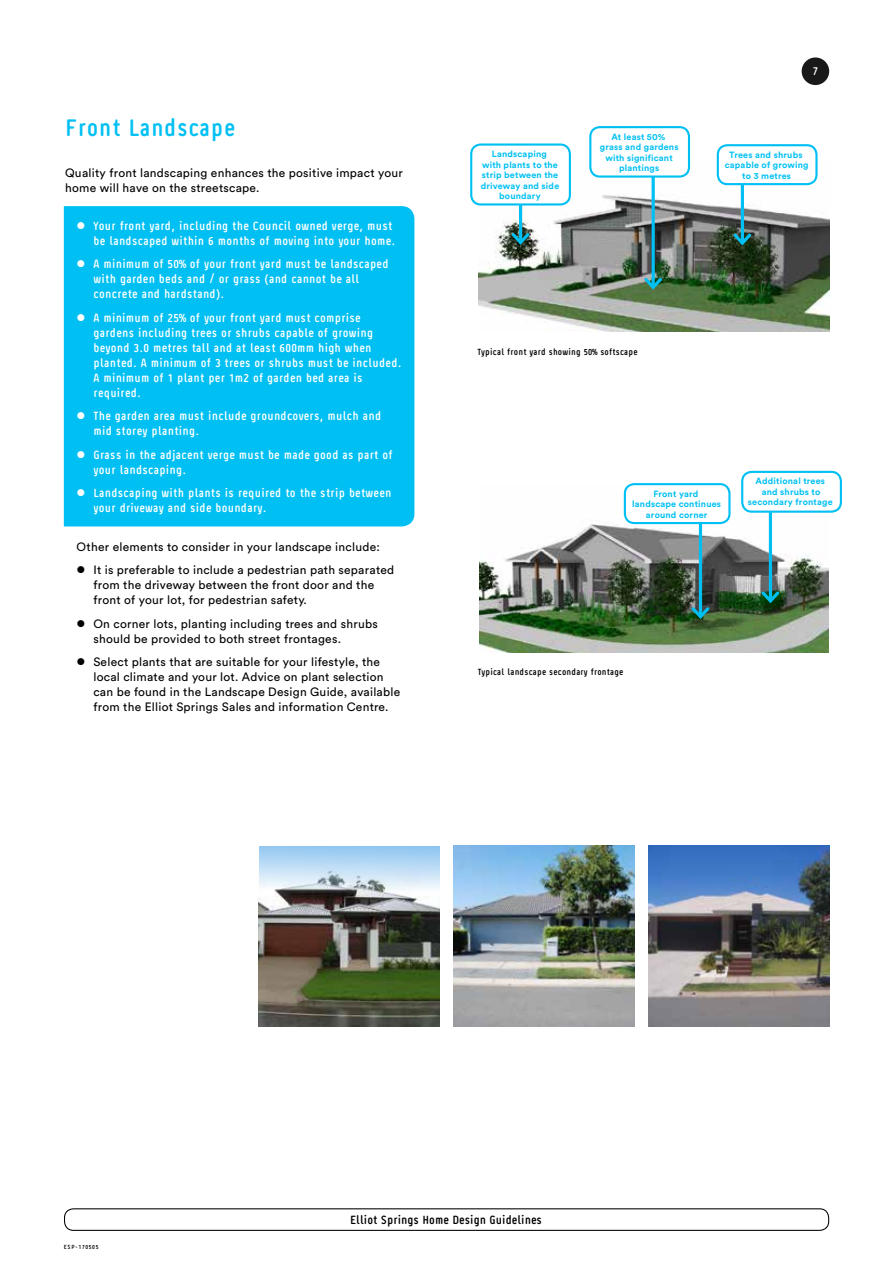
<style>
.page{position:relative;width:893px;height:1263px;background:#fff}
.page>*{position:absolute;margin:0;border:0;box-sizing:border-box;transform-origin:0 0}
.t1{font:700 condensed 24px "Pharma";letter-spacing:.02em;color:#00c0f3}
.t2{font:700 condensed 12px/15px "Pharma";letter-spacing:.02em;color:#fff}
.t3{font:12px/15px "Circular Std";letter-spacing:.02em;color:#000}
.t4{font:700 condensed 12px "Pharma";color:#000}
.t5{font:700 condensed 11.7px "Pharma";color:#fff}
.t6{font:700 9px/10.5px "Circular Std";letter-spacing:.02em;color:#00c0f3;text-align:center}
.t7{font:700 condensed 9px "Pharma";letter-spacing:.02em;color:#000}
.t8{font:700 condensed 6px "Pharma";letter-spacing:.1em;color:#000}
</style>
<div class="page">
<div style="left:64px;top:1208px;width:765px;height:23px;border:1px solid #000;border-radius:9px"></div>
<div style="left:802px;top:57px;width:27px;height:28px;background:#191919;border-radius:50%"></div>
<div style="left:64px;top:206px;width:350px;height:320px;background:#00c0f3"></div>
<img style="left:649px;top:846px;width:180px;height:180px">
<img style="left:259px;top:846px;width:180px;height:180px">
<img style="left:454px;top:846px;width:180px;height:180px">
<img style="left:479px;top:486px;width:349px;height:167px">
<hr style="left:699px;top:506px;width:3px;height:111px;background:#00c0f3">
<svg style="left:689px;top:604px;width:23px;height:17px"></svg>
<div style="left:625px;top:484px;width:104px;height:39px;background:#fff;border-radius:10px"></div>
<div style="left:624px;top:483px;width:106px;height:41px;border:2px solid #00c0f3;border-radius:10px"></div>
<hr style="left:769px;top:491px;width:3px;height:110px;background:#00c0f3">
<svg style="left:759px;top:588px;width:23px;height:17px"></svg>
<div style="left:742px;top:472px;width:99px;height:40px;background:#fff;border-radius:10px"></div>
<div style="left:741px;top:471px;width:101px;height:42px;border:2px solid #00c0f3;border-radius:10px"></div>
<img style="left:479px;top:161px;width:350px;height:170px">
<hr style="left:519px;top:162px;width:3px;height:80px;background:#00c0f3">
<svg style="left:509px;top:230px;width:23px;height:17px"></svg>
<div style="left:471px;top:145px;width:99px;height:59px;background:#fff;border-radius:10px"></div>
<div style="left:470px;top:143px;width:101px;height:63px;border:2px solid #00c0f3;border-radius:10px"></div>
<hr style="left:652px;top:146px;width:3px;height:141px;background:#00c0f3">
<svg style="left:641px;top:275px;width:24px;height:17px"></svg>
<div style="left:590px;top:127px;width:99px;height:50px;background:#fff;border-radius:10px"></div>
<div style="left:589px;top:126px;width:101px;height:52px;border:2px solid #00c0f3;border-radius:10px"></div>
<hr style="left:741px;top:162px;width:3px;height:81px;background:#00c0f3">
<svg style="left:731px;top:231px;width:23px;height:17px"></svg>
<div style="left:718px;top:145px;width:98px;height:39px;background:#fff;border-radius:10px"></div>
<div style="left:717px;top:144px;width:100px;height:41px;border:2px solid #00c0f3;border-radius:10px"></div>
<svg style="left:78px;top:222px;width:7px;height:7px"></svg>
<svg style="left:78px;top:260px;width:7px;height:7px"></svg>
<svg style="left:78px;top:314px;width:7px;height:7px"></svg>
<svg style="left:78px;top:412px;width:7px;height:7px"></svg>
<svg style="left:78px;top:451px;width:6px;height:7px"></svg>
<svg style="left:78px;top:489px;width:6px;height:7px"></svg>
<p class="t5" style="left:813px;top:64px;width:7px">7</p>
<h1 class="t1" style="left:65px;top:113px;width:172px">Front Landscape</h1>
<p class="t3" style="left:65px;top:165px;width:339px">Quality front landscaping enhances the positive impact your home will have on the streetscape.</p>
<p class="t2" style="left:94px;top:218px;width:303px">Your front yard, including the Council owned verge, must be landscaped within 6 months of moving into your home.</p>
<p class="t2" style="left:94px;top:256px;width:296px">A minimum of 50% of your front yard must be landscaped with garden beds and / or grass (and cannot be all concrete and hardstand).</p>
<p class="t2" style="left:94px;top:310px;width:310px">A minimum of 25% of your front yard must comprise gardens including trees or shrubs capable of growing beyond 3.0 metres tall and at least 600mm high when planted. A minimum of 3 trees or shrubs must be included.<br>A minimum of 1 plant per 1m2 of garden bed area is required.</p>
<p class="t2" style="left:94px;top:408px;width:289px">The garden area must include groundcovers, mulch and mid storey planting.</p>
<p class="t2" style="left:94px;top:447px;width:301px">Grass in the adjacent verge must be made good as part of your landscaping.</p>
<p class="t2" style="left:94px;top:485px;width:299px">Landscaping with plants is required to the strip between your driveway and side boundary.</p>
<p class="t3" style="left:93px;top:535px;width:302px;line-height:23.5px;text-indent:-17px">Other elements to consider in your landscape include:<br>It is preferable to include a pedestrian path separated</p>
<p class="t3" style="left:93px;top:577px;width:282px">from the driveway between the front door and the front of your lot, for pedestrian safety.</p>
<p class="t3" style="left:93px;top:616px;width:286px">On corner lots, planting including trees and shrubs should be provided to both street frontages.</p>
<p class="t3" style="left:93px;top:654px;width:308px">Select plants that are suitable for your lifestyle, the local climate and your lot. Advice on plant selection can be found in the Landscape Design Guide, available from the Elliot Springs Sales and information Centre.</p>
<p class="t7" style="left:478px;top:666px;width:147px">Typical landscape secondary frontage</p>
<p class="t6" style="left:600px;top:131px;width:80px">At least 50% grass and gardens with significant plantings</p>
<p class="t6" style="left:481px;top:149px;width:80px">Landscaping<br>with plants to the strip between the driveway and side boundary</p>
<p class="t6" style="left:725px;top:149px;width:85px">Trees and shrubs capable of growing to 3 metres</p>
<p class="t7" style="left:478px;top:346px;width:162px">Typical front yard showing 50% softscape</p>
<p class="t6" style="left:748px;top:476px;width:86px">Additional trees and shrubs to secondary frontage</p>
<p class="t6" style="left:632px;top:488px;width:90px">Front yard landscape continues around corner</p>
<p class="t8" style="left:64px;top:1243px;width:36px">ESP-170505</p>
<p class="t4" style="left:350px;top:1212px;width:193px">Elliot Springs Home Design Guidelines</p>
</div>
